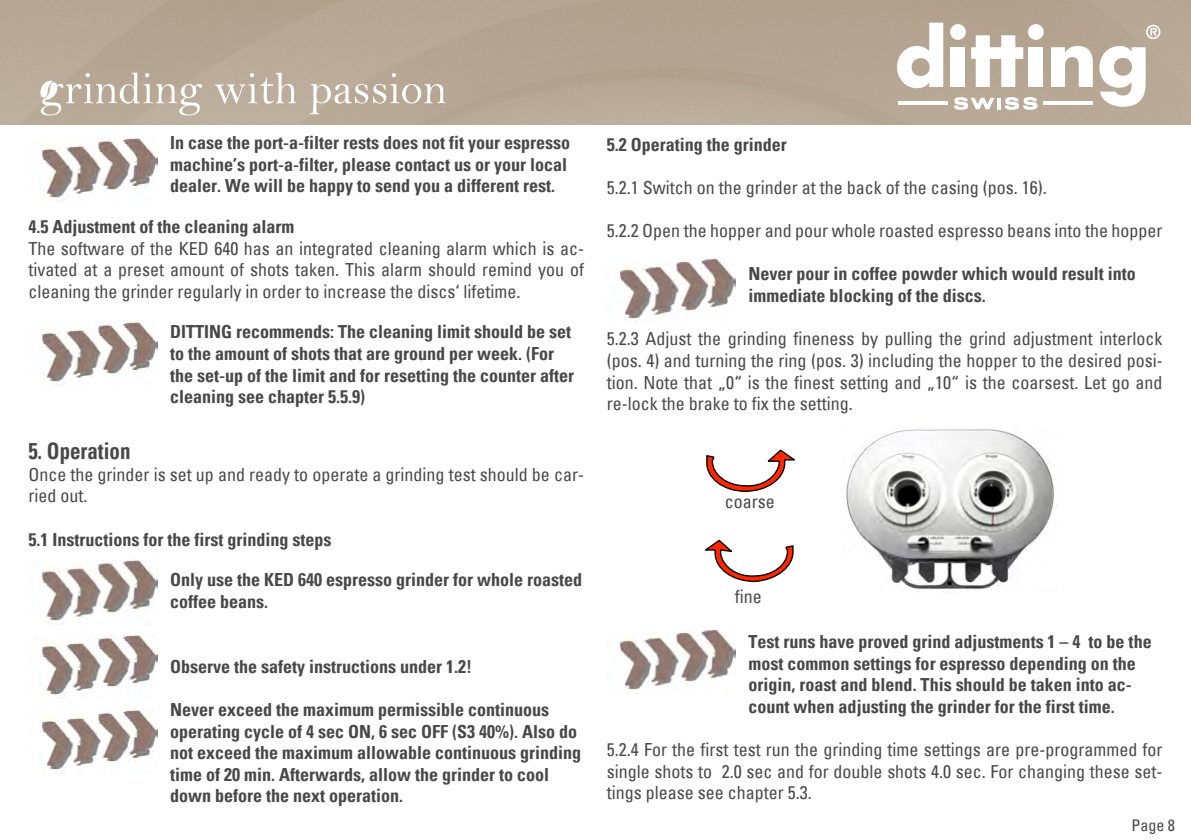
<style>
.page{position:relative;width:1191px;height:840px;background:#fff}
.page>*{position:absolute;margin:0;border:0;box-sizing:border-box;transform-origin:0 0}
.t1{font:700 condensed 22.6px "Univers";color:#48484a;scale:.92 1}
.t2{font:700 condensed 18px/21.6px "Univers";color:#48484a}
.t3{font:condensed 18px/21.6px "Univers";color:#48484a;text-align:justify}
.t4{font:condensed 16px "Univers";color:#48484a}
</style>
<div class="page">
<svg style="left:897px;top:23px;width:46px;height:65px"></svg>
<svg style="left:971px;top:35px;width:52px;height:52px"></svg>
<svg style="left:1051px;top:46px;width:41px;height:41px"></svg>
<svg style="left:1099px;top:46px;width:46px;height:61px"></svg>
<svg style="left:954px;top:97px;width:40px;height:13px"></svg>
<svg style="left:1004px;top:97px;width:33px;height:13px"></svg>
<svg style="left:1146px;top:25px;width:14px;height:14px"></svg>
<svg style="left:215px;top:73px;width:81px;height:31px;background:#c9beb0"></svg>
<svg style="left:310px;top:73px;width:136px;height:41px;background:#c3b6a6"></svg>
<svg style="left:40px;top:73px;width:162px;height:42px;background:#c6b9aa"></svg>
<img style="left:42px;top:137px;width:115px;height:64px">
<img style="left:42px;top:321px;width:115px;height:64px">
<img style="left:42px;top:559px;width:115px;height:62px">
<img style="left:42px;top:634px;width:115px;height:64px">
<img style="left:42px;top:709px;width:115px;height:61px">
<img style="left:618px;top:258px;width:117px;height:64px">
<svg style="left:706px;top:449px;width:89px;height:43px"></svg>
<svg style="left:705px;top:539px;width:89px;height:43px"></svg>
<img style="left:846px;top:428px;width:211px;height:162px">
<img style="left:618px;top:630px;width:117px;height:63px">
<p class="t2" style="left:170px;top:132px;width:401px">In case the port-a-filter rests does not fit your espresso machine’s port-a-filter, please contact us or your local dealer. We will be happy to send you a different rest.</p>
<p class="t2" style="left:28px;top:215px;width:267px">4.5 Adjustment of the cleaning alarm</p>
<p class="t3" style="left:28px;top:237px;width:557px">The software of the KED 640 has an integrated cleaning alarm which is ac&shy;tivated at a preset amount of shots taken. This alarm should remind you of cleaning the grinder regularly in order to increase the discs‘ lifetime.</p>
<p class="t2" style="left:170px;top:321px;width:405px">DITTING recommends: The cleaning limit should be set to the amount of shots that are ground per week. (For the set-up of the limit and for resetting the counter after cleaning see chapter 5.5.9)</p>
<p class="t1" style="left:28px;top:437px;width:112px">5. Operation</p>
<p class="t3" style="left:28px;top:463px;width:557px">Once the grinder is set up and ready to operate a grinding test should be car&shy;ried out.</p>
<p class="t2" style="left:28px;top:528px;width:304px">5.1 Instructions for the first grinding steps</p>
<p class="t2" style="left:170px;top:568px;width:413px">Only use the KED 640 espresso grinder for whole roasted coffee beans.</p>
<p class="t2" style="left:170px;top:655px;width:303px">Observe the safety instructions under 1.2!</p>
<p class="t2" style="left:170px;top:698px;width:412px">Never exceed the maximum permissible continuous operating cycle of 4 sec ON, 6 sec OFF (S3 40%). Also do not exceed the maximum allowable continuous grinding time of 20 min. Afterwards, allow the grinder to cool down before the next operation.</p>
<p class="t2" style="left:607px;top:133px;width:181px">5.2 Operating the grinder</p>
<p class="t3" style="left:607px;top:176px;width:441px">5.2.1 Switch on the grinder at the back of the casing (pos. 16).</p>
<p class="t3" style="left:607px;top:219px;width:557px">5.2.2 Open the hopper and pour whole roasted espresso beans into the hopper</p>
<p class="t2" style="left:748px;top:263px;width:388px">Never pour in coffee powder which would result into immediate blocking of the discs.</p>
<p class="t3" style="left:607px;top:327px;width:557px">5.2.3 Adjust the grinding fineness by pulling the grind adjustment interlock (pos. 4) and turning the ring (pos. 3) including the hopper to the desired posi&shy;tion. Note that „0“ is the finest setting and „10“ is the coarsest. Let go and re-lock the brake to fix the setting.</p>
<p class="t3" style="left:725px;top:490px;width:51px">coarse</p>
<p class="t3" style="left:735px;top:584px;width:28px">fine</p>
<p class="t2" style="left:748px;top:630px;width:404px">Test runs have proved grind adjustments 1 – 4 to be the most common settings for espresso depending on the origin, roast and blend. This should be taken into ac&shy;count when adjusting the grinder for the first time.</p>
<p class="t3" style="left:607px;top:738px;width:557px">5.2.4 For the first test run the grinding time settings are pre-programmed for single shots to 2.0 sec and for double shots 4.0 sec. For changing these set&shy;tings please see chapter 5.3.</p>
<p class="t4" style="left:1131px;top:814px;width:45px">Page 8</p>
</div>
